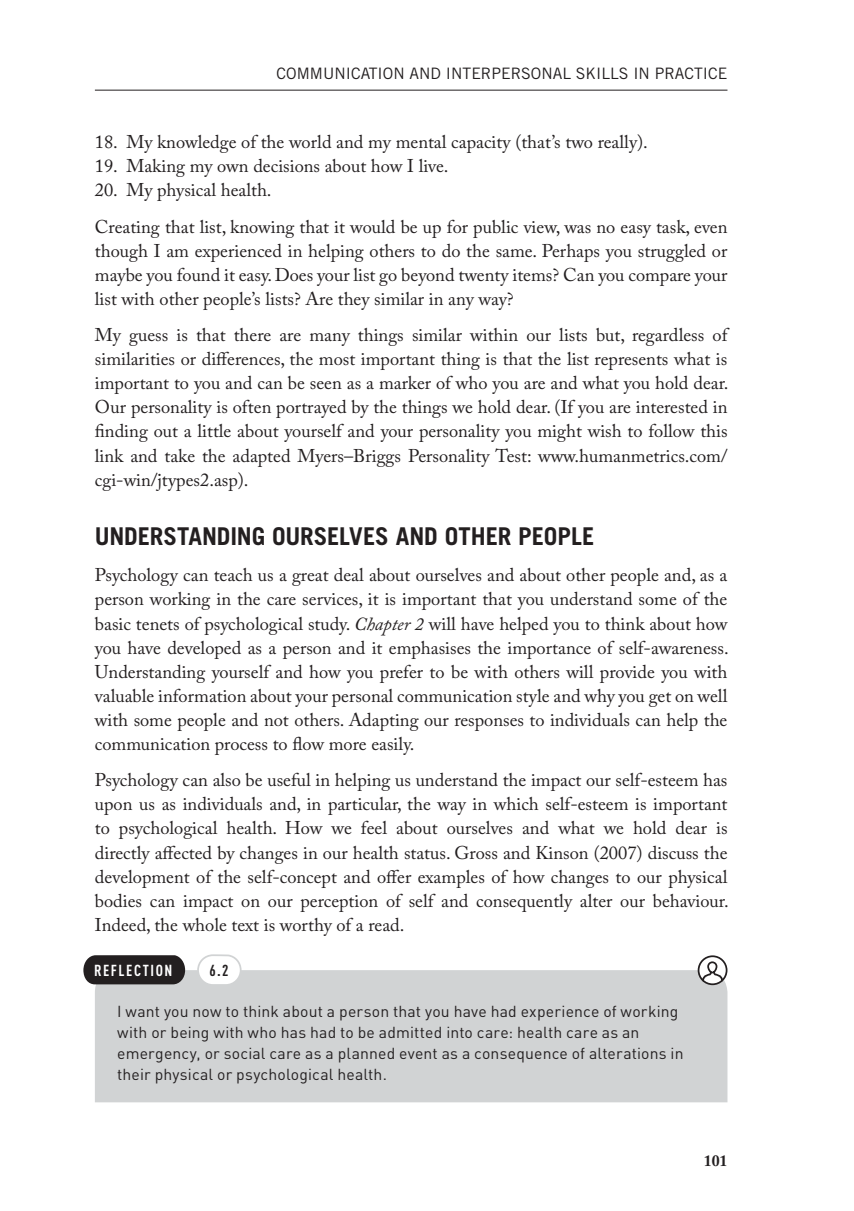
<style>
.page{position:relative;width:854px;height:1211px;background:#fff}
.page>*{position:absolute;margin:0;border:0;box-sizing:border-box;transform-origin:0 0}
.t1{font:700 24.5px "Trade Gothic LT Std";letter-spacing:-.005em;color:#231f20}
.t2{font:18.38px/24.2px "Adobe Caslon Pro";color:#231f20;text-align:justify}
.t3{font:15.75px/21px "DINOT";letter-spacing:.01em;color:#231f20}
.t4{font:15.75px "Trade Gothic LT Std";color:#231f20}
.t5{font:700 condensed 15.75px "DINOT";letter-spacing:.1em;color:#fff}
.t6{font:700 15.75px "Adobe Caslon Pro";color:#231f20}
.t7{font:700 condensed 15.75px "DINOT";color:#231f20}
.s1{font-style:italic}
</style>
<div class="page">
<hr style="left:95px;top:90px;width:632px;height:1px;background:#231f20">
<div style="left:95px;top:970px;width:632px;height:132px;background:#d1d3d4"></div>
<svg style="left:83px;top:955px;width:102px;height:29px;background:#2f2b2c"></svg>
<svg style="left:196px;top:954px;width:46px;height:32px"></svg>
<svg style="left:696px;top:955px;width:32px;height:31px"></svg>
<p class="t4" style="left:276px;top:64px;width:449px">COMMUNICATI ON AND INTERPERSONAL SKI LLS I N PRACTICE</p>
<p class="t2" style="left:95px;top:130px;width:554px">18. My knowledge of the world and my mental capacity (that’s two really).</p>
<p class="t2" style="left:95px;top:154px;width:355px">19. Making my own decisions about how I live.</p>
<p class="t2" style="left:95px;top:172px;width:634px;line-height:36.2px">20. My physical health.<br>Creating that list, knowing that it would be up for public view, was no easy task, even</p>
<p class="t2" style="left:95px;top:238px;width:634px">though I am experienced in helping others to do the same. Perhaps you struggled or maybe you found it easy. Does your list go beyond twenty items? Can you compare your list with other people’s lists? Are they similar in any way?</p>
<p class="t2" style="left:95px;top:323px;width:635px">My guess is that there are many things similar within our lists but, regardless of similarities or differences, the most important thing is that the list represents what is important to you and can be seen as a marker of who you are and what you hold dear.<br>Our personality is often portrayed by the things we hold dear. (If you are interested in finding out a little about yourself and your personality you might wish to follow this link and take the adapted Myers–Briggs Personality Test: www.humanmetrics.com/ cgi-win/jtypes2.asp).</p>
<h1 class="t1" style="left:95px;top:521px;width:501px">UNDERSTANDING OURSELVES AND OTHER PEOPLE</h1>
<p class="t2" style="left:95px;top:563px;width:635px">Psychology can teach us a great deal about ourselves and about other people and, as a person working in the care services, it is important that you understand some of the basic tenets of psychological study. <span class="s1">Chapter 2</span> will have helped you to think about how you have developed as a person and it emphasises the importance of self-awareness.<br>Understanding yourself and how you prefer to be with others will provide you with valuable information about your personal communication style and why you get on well with some people and not others. Adapting our responses to individuals can help the communication process to flow more easily.</p>
<p class="t2" style="left:95px;top:768px;width:635px">Psychology can also be useful in helping us understand the impact our self-esteem has upon us as individuals and, in particular, the way in which self-esteem is important to psychological health. How we feel about ourselves and what we hold dear is directly affected by changes in our health status. Gross and Kinson (2007) discuss the development of the self-concept and offer examples of how changes to our physical bodies can impact on our perception of self and consequently alter our behaviour.<br>Indeed, the whole text is worthy of a read.</p>
<p class="t5" style="left:94px;top:960px;width:80px">REFLECTION</p>
<p class="t7" style="left:209px;top:960px;width:21px">6.2</p>
<p class="t3" style="left:117px;top:1000px;width:567px">I want you now to think about a person that you have had experience of working with or being with who has had to be admitted into care: health care as an emergency, or social care as a planned event as a consequence of alterations in their physical or psychological health.</p>
<p class="t6" style="left:703px;top:1151px;width:25px">101</p>
</div>
